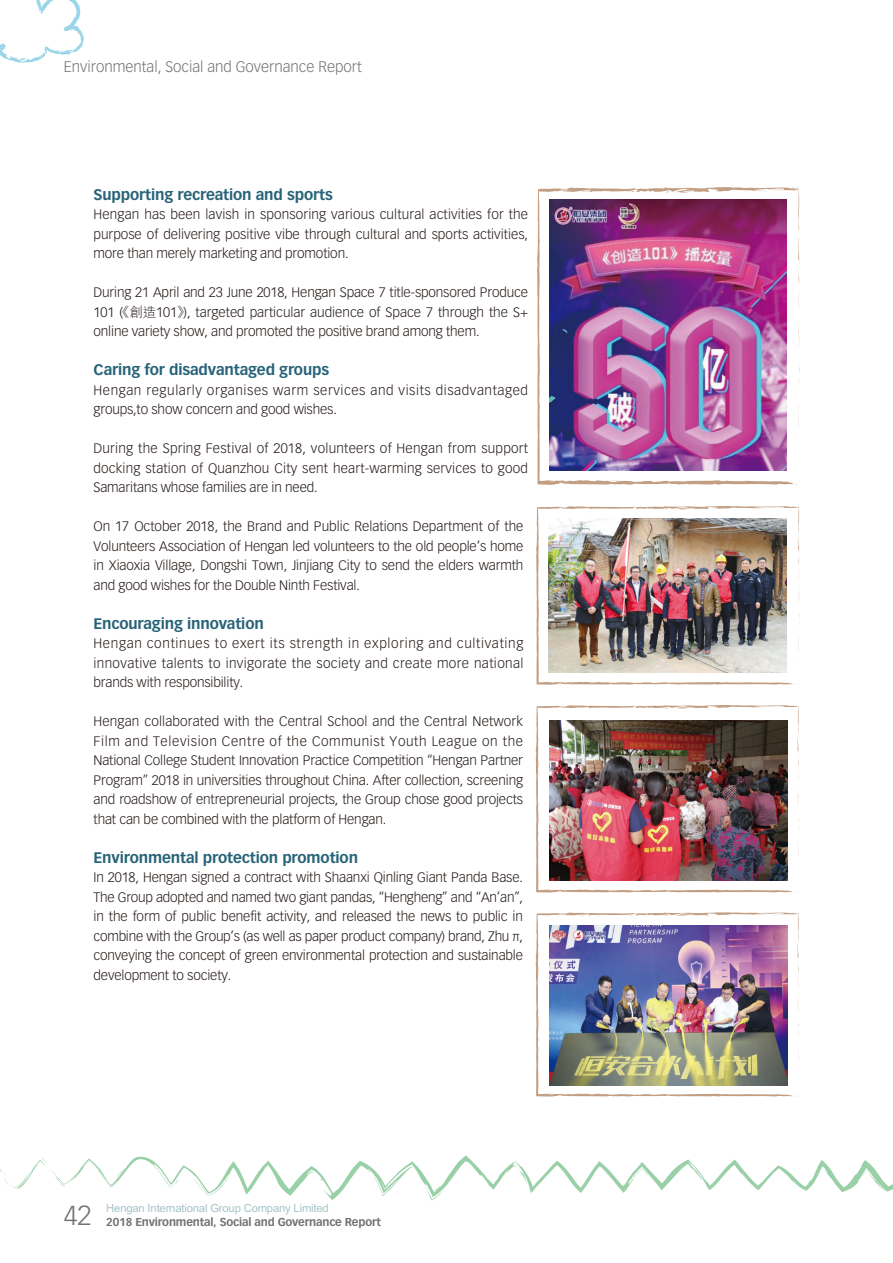
<style>
.page{position:relative;width:893px;height:1263px;background:#fff}
.page>*{position:absolute;margin:0;border:0;box-sizing:border-box;transform-origin:0 0}
.t1{font:300 27px "Vectora LT Std";color:#717171}
.t2{font:700 15px "Vectora LT Std";letter-spacing:-.01em;color:#276378}
.t3{font:300 15px "Vectora LT Std";color:#717171}
.t4{font:300 13.5px/19.5px "Vectora LT Std";letter-spacing:-.01em;color:#231916;text-align:justify}
.t5{font:300 13.5px/19.5px "Vectora LT Std";letter-spacing:.045em;color:#231916}
.t6{font:700 11.25px "Vectora LT Std";letter-spacing:-.015em;color:#717171}
.t7{font:11.25px "M Hei HK Bold E Ten B5 H";letter-spacing:-.015em;color:#a5c5c8}
.s1{font-family:"M Hei HK Light E Ten B5 H";font-weight:400}
</style>
<div class="page">
<svg style="left:0;top:0;width:84px;height:63px"></svg>
<svg style="left:0;top:1155px;width:893px;height:45px"></svg>
<svg style="left:863px;top:1170px;width:3px;height:6px"></svg>
<img style="left:537px;top:187px;width:262px;height:298px">
<svg style="left:560px;top:190px;width:6px;height:2px"></svg>
<svg style="left:788px;top:187px;width:12px;height:121px"></svg>
<svg style="left:749px;top:187px;width:27px;height:5px"></svg>
<svg style="left:713px;top:189px;width:5px;height:3px"></svg>
<svg style="left:665px;top:187px;width:7px;height:6px"></svg>
<svg style="left:791px;top:479px;width:9px;height:6px"></svg>
<svg style="left:537px;top:321px;width:3px;height:16px"></svg>
<img style="left:536px;top:506px;width:263px;height:179px">
<svg style="left:559px;top:508px;width:6px;height:2px"></svg>
<svg style="left:788px;top:506px;width:12px;height:97px"></svg>
<svg style="left:749px;top:506px;width:27px;height:3px"></svg>
<svg style="left:712px;top:507px;width:6px;height:3px"></svg>
<svg style="left:664px;top:506px;width:7px;height:4px"></svg>
<svg style="left:790px;top:681px;width:10px;height:4px"></svg>
<svg style="left:536px;top:586px;width:3px;height:10px"></svg>
<svg style="left:536px;top:705px;width:263px;height:187px"></svg>
<svg style="left:558px;top:707px;width:7px;height:2px"></svg>
<svg style="left:788px;top:705px;width:11px;height:102px"></svg>
<svg style="left:748px;top:705px;width:20px;height:3px"></svg>
<svg style="left:712px;top:706px;width:5px;height:3px"></svg>
<svg style="left:664px;top:705px;width:7px;height:4px"></svg>
<svg style="left:790px;top:888px;width:9px;height:5px"></svg>
<svg style="left:536px;top:789px;width:3px;height:11px"></svg>
<img style="left:550px;top:720px;width:238px;height:161px">
<svg style="left:536px;top:912px;width:263px;height:184px"></svg>
<svg style="left:558px;top:914px;width:7px;height:2px"></svg>
<svg style="left:788px;top:912px;width:11px;height:100px"></svg>
<svg style="left:748px;top:912px;width:20px;height:4px"></svg>
<svg style="left:664px;top:912px;width:7px;height:4px"></svg>
<svg style="left:790px;top:1093px;width:9px;height:4px"></svg>
<svg style="left:536px;top:995px;width:3px;height:10px"></svg>
<img style="left:549px;top:925px;width:238px;height:160px">
<p class="t3" style="left:64px;top:59px;width:299px">Environmental, Social and Governance Report</p>
<p class="t2" style="left:94px;top:187px;width:241px">Supporting recreation and sports</p>
<p class="t4" style="left:94px;top:205px;width:436px">Hengan has been lavish in sponsoring various cultural activities for the purpose of delivering positive vibe through cultural and sports activities, more than merely marketing and promotion.</p>
<p class="t4" style="left:94px;top:283px;width:436px">During 21 April and 23 June 2018, Hengan Space 7 title-sponsored Produce 101 (<span class="s1">《創造</span>101<span class="s1">》</span>), targeted particular audience of Space 7 through the S+ online variety show, and promoted the positive brand among them.</p>
<p class="t2" style="left:94px;top:363px;width:237px">Caring for disadvantaged groups</p>
<p class="t5" style="left:94px;top:381px;width:436px">Hengan regularly organises warm services and visits disadvantaged groups,to show concern and good wishes.</p>
<p class="t4" style="left:94px;top:439px;width:436px">During the Spring Festival of 2018, volunteers of Hengan from support docking station of Quanzhou City sent heart-warming services to good Samaritans whose families are in need.</p>
<p class="t4" style="left:94px;top:517px;width:431px">On 17 October 2018, the Brand and Public Relations Department of the Volunteers Association of Hengan led volunteers to the old people’s home in Xiaoxia Village, Dongshi Town, Jinjiang City to send the elders warmth and good wishes for the Double Ninth Festival.</p>
<p class="t2" style="left:94px;top:616px;width:172px">Encouraging innovation</p>
<p class="t4" style="left:94px;top:634px;width:431px">Hengan continues to exert its strength in exploring and cultivating innovative talents to invigorate the society and create more national brands with responsibility.</p>
<p class="t4" style="left:94px;top:712px;width:431px">Hengan collaborated with the Central School and the Central Network Film and Television Centre of the Communist Youth League on the National College Student Innovation Practice Competition “Hengan Partner Program” 2018 in universities throughout China. After collection, screening and roadshow of entrepreneurial projects, the Group chose good projects that can be combined with the platform of Hengan.</p>
<p class="t2" style="left:94px;top:850px;width:266px">Environmental protection promotion</p>
<p class="t4" style="left:94px;top:868px;width:431px">In 2018, Hengan signed a contract with Shaanxi Qinling Giant Panda Base.<br>The Group adopted and named two giant pandas, “Hengheng” and “An’an”, in the form of public benefit activity, and released the news to public in combine with the Group’s (as well as paper product company) brand, Zhu π, conveying the concept of green environmental protection and sustainable development to society.</p>
<h1 class="t1" style="left:64px;top:1202px;width:29px">42</h1>
<p class="t7" style="left:106px;top:1203px;width:224px">Hengan International Group Company Limited</p>
<p class="t6" style="left:106px;top:1217px;width:276px">2018 Environmental, Social and Governance Report</p>
</div>
